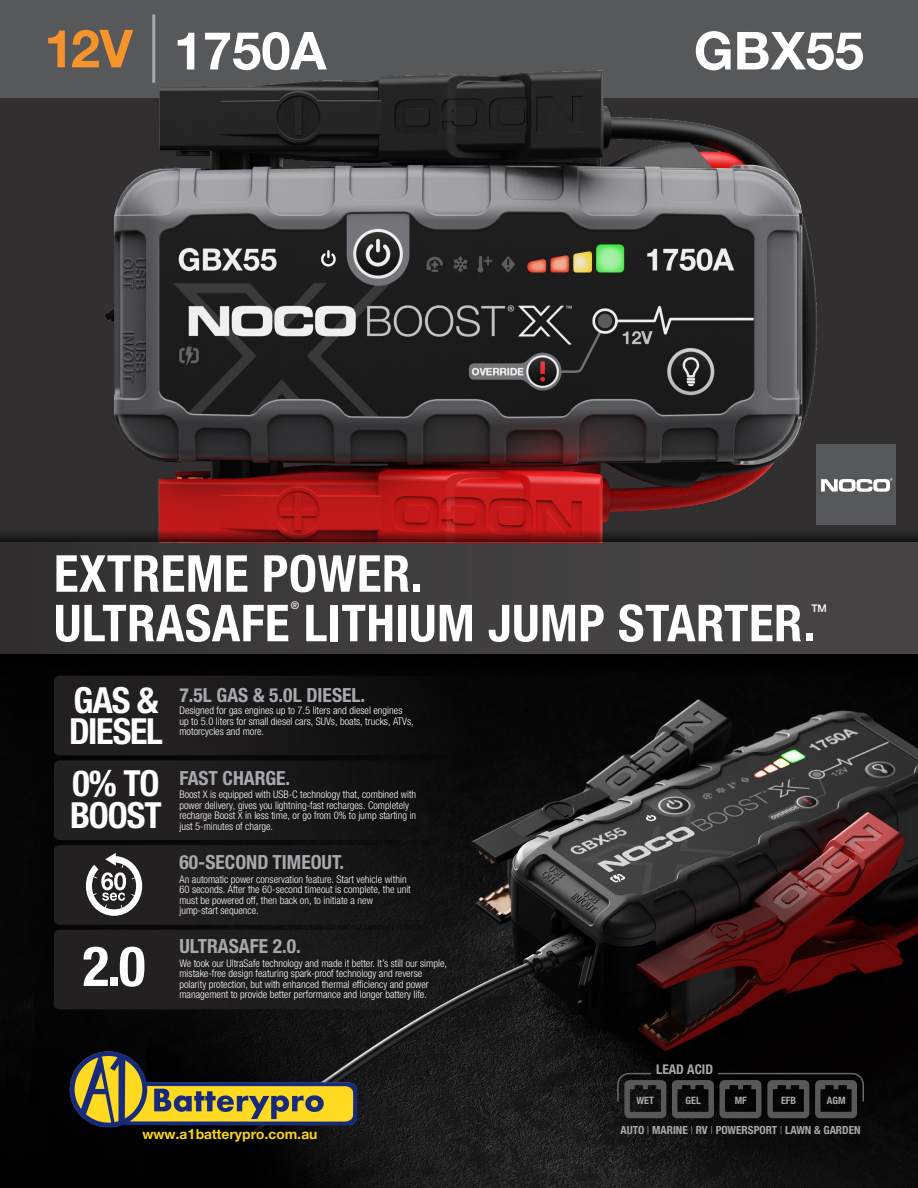
<style>
.page{position:relative;width:918px;height:1188px;background:#312f30}
.page>*{position:absolute;margin:0;border:0;box-sizing:border-box;transform-origin:0 0}
.t1{font:700 condensed 55.5px "Helvetica Neue LTW1 G";color:#fff}
.t2{font:700 52.5px "Helvetica Neue LT Std";color:#fff}
.t3{font:700 52.5px "Helvetica Neue LT Std";color:#f7932c}
.t4{font:700 condensed 51px "Helvetica Neue LT Std";letter-spacing:.01em;color:#fff}
.t5{font:700 condensed 36px "Helvetica Neue LTW1 G";letter-spacing:-.03em;color:#fff}
.t6{font:700 condensed 19.5px "Helvetica Neue LTW1 G";color:#a8a9ad}
.t7{font:700 13.5px "Nimbus Sans DV";color:#fad31a}
.t8{font:700 condensed 13.5px "Helvetica Neue LT Std";color:#a8a9ad}
.t9{font:700 condensed 11.25px "Helvetica Neue LTW1 G";color:#a8a9ad}
.t10{font:300 condensed 10.5px/10.5px "Helvetica Neue LTW1 G";color:#fff}
.t11{font:500 10.5px "Helvetica Neue LT Std";color:#fff}
.t12{font:700 condensed 10.2px "Helvetica Neue LT Std";color:#a8a9ad}
.s1{font-weight:300}
</style>
<div class="page">
<img style="left:0;top:676px;width:918px;height:512px">
<div style="left:0;top:0;width:918px;height:97px;background:#57585a"></div>
<svg style="left:616px;top:1072px;width:249px;height:46px;background:#262627"></svg>
<div style="left:0;top:542px;width:918px;height:112px;background:linear-gradient(to right,#333133,#494748)"></div>
<hr style="left:152px;top:14px;width:3px;height:69px;background:#a8a9ad">
<img style="left:91px;top:60px;width:747px;height:469px">
<svg style="left:54px;top:676px;width:433px;height:333px"></svg>
<svg style="left:0;top:529px;width:918px;height:13px"></svg>
<div style="left:0;top:654px;width:918px;height:22px;background:#000"></div>
<div style="left:816px;top:445px;width:80px;height:80px;background:#57585a"></div>
<svg style="left:821px;top:478px;width:71px;height:14px"></svg>
<img style="left:49px;top:1042px;width:326px;height:108px">
<p class="t3" style="left:44px;top:16px;width:90px">12V</p>
<p class="t2" style="left:174px;top:18px;width:154px">1750A</p>
<p class="t2" style="left:694px;top:18px;width:172px">GBX55</p>
<p class="t4" style="left:54px;top:543px;width:371px">EXTREME POWER.</p>
<p class="t4" style="left:54px;top:592px;width:763px">ULTRASAFE LITHIUM JUMP STARTER.</p>
<p class="t11" style="left:291px;top:599px;width:10px">®</p>
<p class="t11" style="left:811px;top:602px;width:17px">TM</p>
<p class="t5" style="left:73px;top:678px;width:87px">GAS &amp;</p>
<p class="t5" style="left:69px;top:710px;width:95px">DIESEL</p>
<p class="t10" style="left:179px;top:705px;width:236px">Designed for gas engines up to 7.5 liters and diesel engines up to 5.0 liters for small diesel cars, SUVs, boats, trucks, ATVs, motorcycles and more.</p>
<p class="t6" style="left:179px;top:683px;width:187px">7.5L GAS &amp; 5.0L DIESEL.</p>
<p class="t5" style="left:72px;top:762px;width:89px">0% TO</p>
<p class="t5" style="left:70px;top:794px;width:93px">BOOST</p>
<p class="t1" style="left:83px;top:933px;width:64px">2.0</p>
<p class="t6" style="left:179px;top:766px;width:112px">FAST CHARGE.</p>
<p class="t10" style="left:179px;top:789px;width:238px">Boost X is equipped with USB-C technology that, combined with power delivery, gives you lightning-fast recharges. Completely recharge Boost X in less time, or go from 0% to jump starting in just 5-minutes of charge.</p>
<p class="t6" style="left:179px;top:851px;width:166px">60-SECOND TIMEOUT.</p>
<p class="t10" style="left:179px;top:874px;width:233px">An automatic power conservation feature. Start vehicle within<br>60 seconds. After the 60-second timeout is complete, the unit must be powered off, then back on, to initiate a new</p>
<p class="t10" style="left:179px;top:905px;width:81px">jump-start sequence.</p>
<p class="t6" style="left:179px;top:934px;width:123px">ULTRASAFE 2.0.</p>
<p class="t10" style="left:179px;top:958px;width:269px">We took our UltraSafe technology and made it better. It’s still our simple, mistake-free design featuring spark-proof technology and reverse polarity protection, but with enhanced thermal efficiency and power management to provide better performance and longer battery life.</p>
<p class="t7" style="left:142px;top:1123px;width:177px">www.a1batterypro.com.au</p>
<p class="t8" style="left:656px;top:1061px;width:58px">LEAD ACID</p>
<p class="t12" style="left:636px;top:1095px;width:19px">WET</p>
<p class="t12" style="left:686px;top:1095px;width:17px">GEL</p>
<p class="t12" style="left:735px;top:1095px;width:14px">MF</p>
<p class="t12" style="left:781px;top:1095px;width:17px">EFB</p>
<p class="t12" style="left:827px;top:1095px;width:20px">AGM</p>
<p class="t9" style="left:620px;top:1123px;width:242px">AUTO <span class="s1">|</span> MARINE <span class="s1">|</span> RV <span class="s1">|</span> POWERSPORT <span class="s1">|</span> LAWN &amp; GARDEN</p>
</div>
